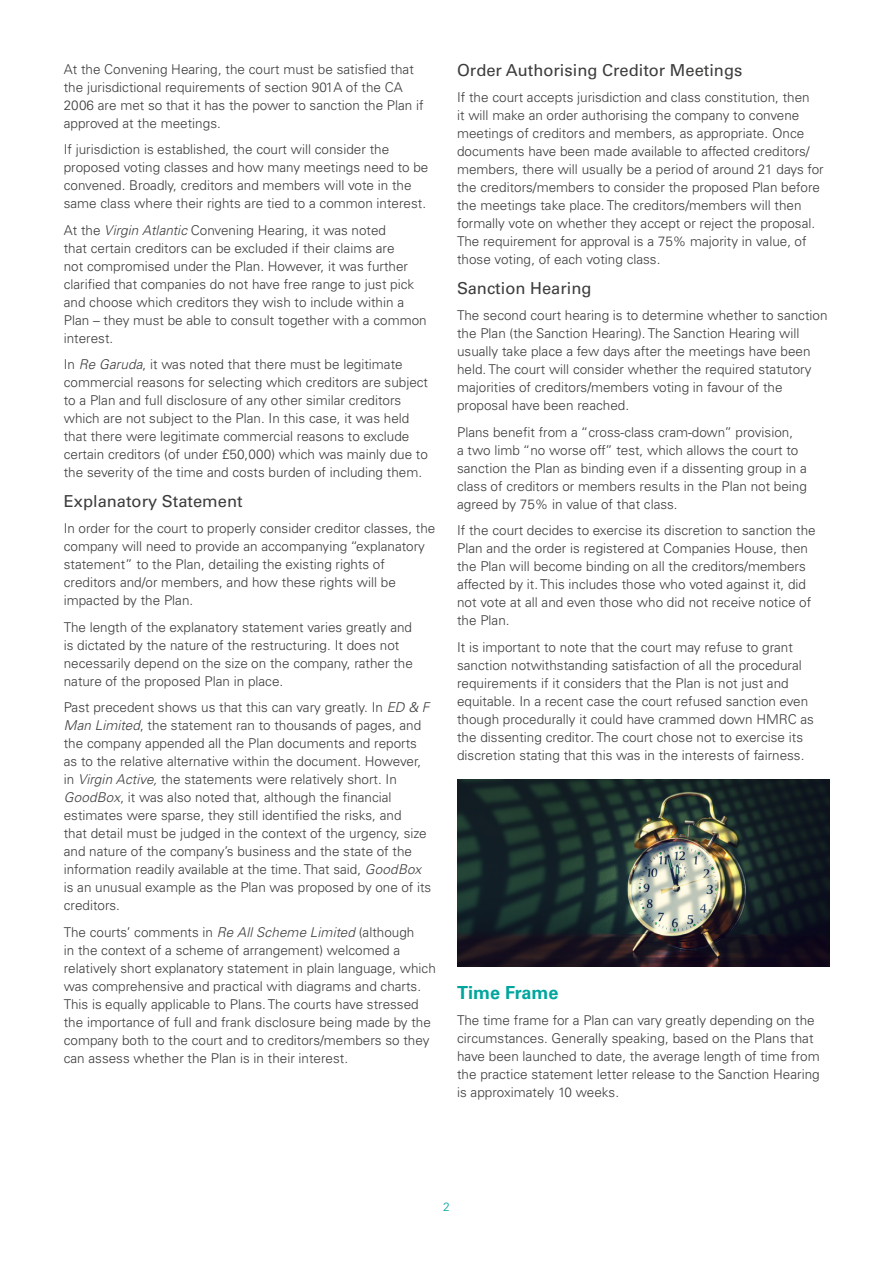
<style>
.page{position:relative;width:893px;height:1263px;background:#fff}
.page>*{position:absolute;margin:0;border:0;box-sizing:border-box;transform-origin:0 0}
.t1{font:700 18px "Univers LTCYR 65";color:#00a69d}
.t2{font:16.5px "Univers LTCYR 55 Roman";color:#3c3c3b}
.t3{font:300 13.5px/18px "Univers LTCYR 45";color:#3c3c3b}
.t4{font:300 12px "Univers LTCYR 45";color:#00a69d}
.s1{font-style:italic}
</style>
<div class="page">
<img style="left:457px;top:779px;width:372px;height:187px">
<p class="t3" style="left:64px;top:59px;width:361px">At the Convening Hearing, the court must be satisfied that the jurisdictional requirements of section 901A of the CA 2006 are met so that it has the power to sanction the Plan if approved at the meetings.</p>
<p class="t3" style="left:64px;top:140px;width:366px">If jurisdiction is established, the court will consider the proposed voting classes and how many meetings need to be convened. Broadly, creditors and members will vote in the same class where their rights are tied to a common interest.</p>
<p class="t3" style="left:64px;top:220px;width:364px">At the <span class="s1">Virgin Atlantic</span> Convening Hearing, it was noted<br>that certain creditors can be excluded if their claims are<br>not compromised under the Plan. However, it was further clarified that companies do not have free range to just pick and choose which creditors they wish to include within a Plan – they must be able to consult together with a common interest.</p>
<p class="t3" style="left:64px;top:355px;width:366px">In <span class="s1">Re Garuda</span>, it was noted that there must be legitimate commercial reasons for selecting which creditors are subject to a Plan and full disclosure of any other similar creditors which are not subject to the Plan. In this case, it was held that there were legitimate commercial reasons to exclude certain creditors (of under £50,000) which was mainly due to the severity of the time and costs burden of including them.</p>
<p class="t2" style="left:64px;top:489px;width:180px">Explanatory Statement</p>
<p class="t3" style="left:64px;top:519px;width:373px">In order for the court to properly consider creditor classes, the company will need to provide an accompanying “explanatory statement” to the Plan, detailing the existing rights of creditors and/or members, and how these rights will be impacted by the Plan.</p>
<p class="t3" style="left:64px;top:617px;width:351px">The length of the explanatory statement varies greatly and is dictated by the nature of the restructuring. It does not necessarily depend on the size on the company, rather the nature of the proposed Plan in place.</p>
<p class="t3" style="left:64px;top:698px;width:369px">Past precedent shows us that this can vary greatly. In <span class="s1">ED &amp; F Man Limited</span>, the statement ran to thousands of pages, and the company appended all the Plan documents and reports as to the relative alternative within the document. However, in <span class="s1">Virgin Active,</span> the statements were relatively short. In <span class="s1">GoodBox</span>, it was also noted that, although the financial estimates were sparse, they still identified the risks, and<br>that detail must be judged in the context of the urgency, size and nature of the company’s business and the state of the information readily available at the time. That said, <span class="s1">GoodBox </span>is an unusual example as the Plan was proposed by one of its creditors.</p>
<p class="t3" style="left:64px;top:922px;width:374px">The courts’ comments in <span class="s1">Re All Scheme Limited</span> (although<br>in the context of a scheme of arrangement) welcomed a relatively short explanatory statement in plain language, which was comprehensive and practical with diagrams and charts.<br>This is equally applicable to Plans. The courts have stressed the importance of full and frank disclosure being made by the company both to the court and to creditors/members so they can assess whether the Plan is in their interest.</p>
<p class="t2" style="left:457px;top:58px;width:287px">Order Authorising Creditor Meetings</p>
<p class="t3" style="left:457px;top:88px;width:368px">If the court accepts jurisdiction and class constitution, then<br>it will make an order authorising the company to convene meetings of creditors and members, as appropriate. Once documents have been made available to affected creditors/ members, there will usually be a period of around 21 days for the creditors/members to consider the proposed Plan before the meetings take place. The creditors/members will then formally vote on whether they accept or reject the proposal.<br>The requirement for approval is a 75% majority in value, of those voting, of each voting class.</p>
<p class="t2" style="left:457px;top:276px;width:136px">Sanction Hearing</p>
<p class="t3" style="left:457px;top:306px;width:372px">The second court hearing is to determine whether to sanction the Plan (the Sanction Hearing). The Sanction Hearing will usually take place a few days after the meetings have been held. The court will consider whether the required statutory majorities of creditors/members voting in favour of the proposal have been reached.</p>
<p class="t3" style="left:457px;top:423px;width:351px">Plans benefit from a “cross-class cram-down” provision,<br>a two limb “no worse off” test, which allows the court to sanction the Plan as binding even if a dissenting group in a class of creditors or members results in the Plan not being agreed by 75% in value of that class.</p>
<p class="t3" style="left:457px;top:521px;width:360px">If the court decides to exercise its discretion to sanction the Plan and the order is registered at Companies House, then the Plan will become binding on all the creditors/members affected by it. This includes those who voted against it, did not vote at all and even those who did not receive notice of the Plan.</p>
<p class="t3" style="left:457px;top:638px;width:358px">It is important to note that the court may refuse to grant sanction notwithstanding satisfaction of all the procedural requirements if it considers that the Plan is not just and equitable. In a recent case the court refused sanction even though procedurally it could have crammed down HMRC as the dissenting creditor. The court chose not to exercise its discretion stating that this was in the interests of fairness.</p>
<h1 class="t1" style="left:457px;top:980px;width:103px">Time Frame</h1>
<p class="t3" style="left:457px;top:1011px;width:364px">The time frame for a Plan can vary greatly depending on the circumstances. Generally speaking, based on the Plans that have been launched to date, the average length of time from the practice statement letter release to the Sanction Hearing is approximately 10 weeks.</p>
<p class="t4" style="left:443px;top:1199px;width:8px">2</p>
</div>
